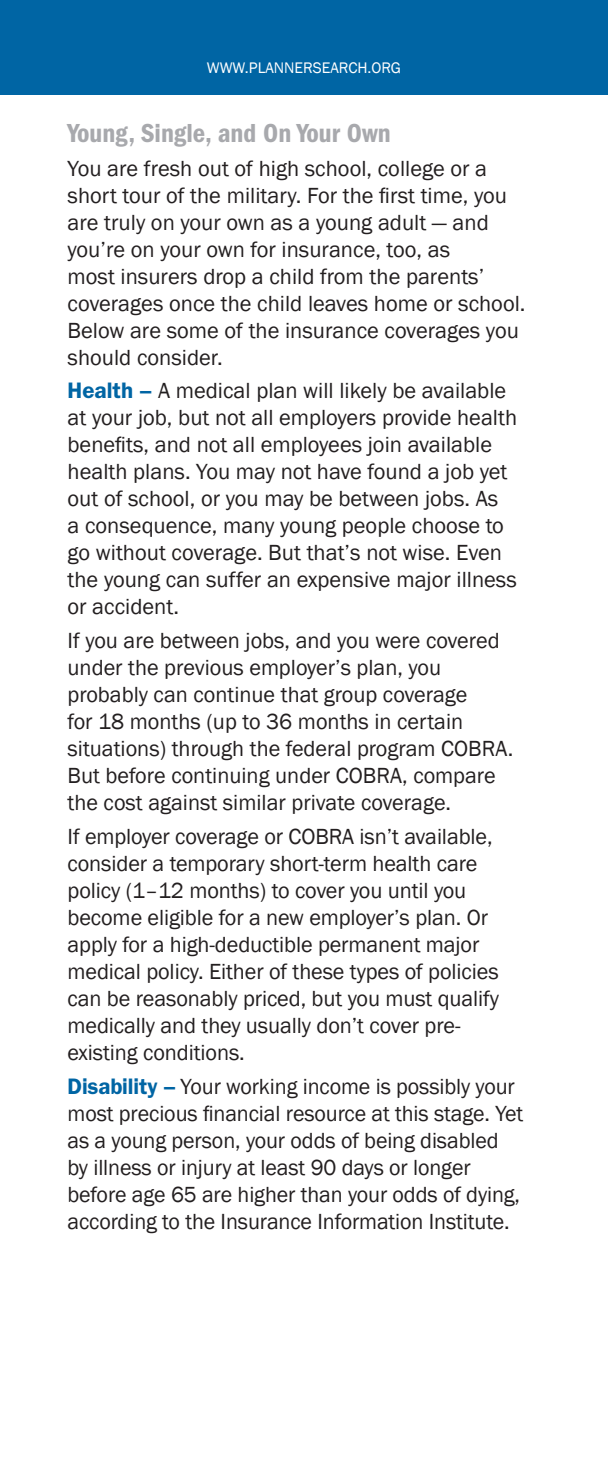
<style>
.page{position:relative;width:608px;height:1458px;background:#fff}
.page>*{position:absolute;margin:0;border:0;box-sizing:border-box;transform-origin:0 0}
._00_HEAD_grey{font:600 condensed 27px "Franklin Gothic";color:#a8a9ad}
._01_BODY_1_blk{font:22.5px/27px "Franklin Gothic";color:#231f20}
.t1{font:15.75px "Franklin Gothic";color:#fff}
.s1{font-weight:600;color:#0065a4}
</style>
<div class="page">
<div style="left:0;top:0;width:608px;height:94px;background:#0065a4"></div>
<p class="t1" style="left:207px;top:58px;width:196px">WWW.PLANNERSEARCH.ORG</p>
<p class="_00_HEAD_grey" style="left:68px;top:117px;width:324px">Young, Single, and On Your Own</p>
<p class="_01_BODY_1_blk" style="left:68px;top:155px;width:459px">You are fresh out of high school, college or a short tour of the military. For the first time, you are truly on your own as a young adult — and you’re on your own for insurance, too, as<br>most insurers drop a child from the parents’ coverages once the child leaves home or school.<br>Below are some of the insurance coverages you should consider.</p>
<p class="_01_BODY_1_blk" style="left:68px;top:378px;width:451px"><span class="s1">Health –</span> A medical plan will likely be available at your job, but not all employers provide health benefits, and not all employees join available health plans. You may not have found a job yet out of school, or you may be between jobs. As<br>a consequence, many young people choose to go without coverage. But that’s not wise. Even the young can suffer an expensive major illness or accident.</p>
<p class="_01_BODY_1_blk" style="left:68px;top:627px;width:447px">If you are between jobs, and you were covered under the previous employer’s plan, you probably can continue that group coverage<br>for 18 months (up to 36 months in certain situations) through the federal program COBRA.<br>But before continuing under COBRA, compare the cost against similar private coverage.</p>
<p class="_01_BODY_1_blk" style="left:68px;top:823px;width:433px">If employer coverage or COBRA isn’t available, consider a temporary short-term health care policy (1–12 months) to cover you until you become eligible for a new employer’s plan. Or apply for a high-deductible permanent major medical policy. Either of these types of policies can be reasonably priced, but you must qualify medically and they usually don’t cover pre&shy;existing conditions.</p>
<p class="_01_BODY_1_blk" style="left:68px;top:1073px;width:457px"><span class="s1">Disability –</span> Your working income is possibly your most precious financial resource at this stage. Yet as a young person, your odds of being disabled by illness or injury at least 90 days or longer before age 65 are higher than your odds of dying, according to the Insurance Information Institute.</p>
</div>
